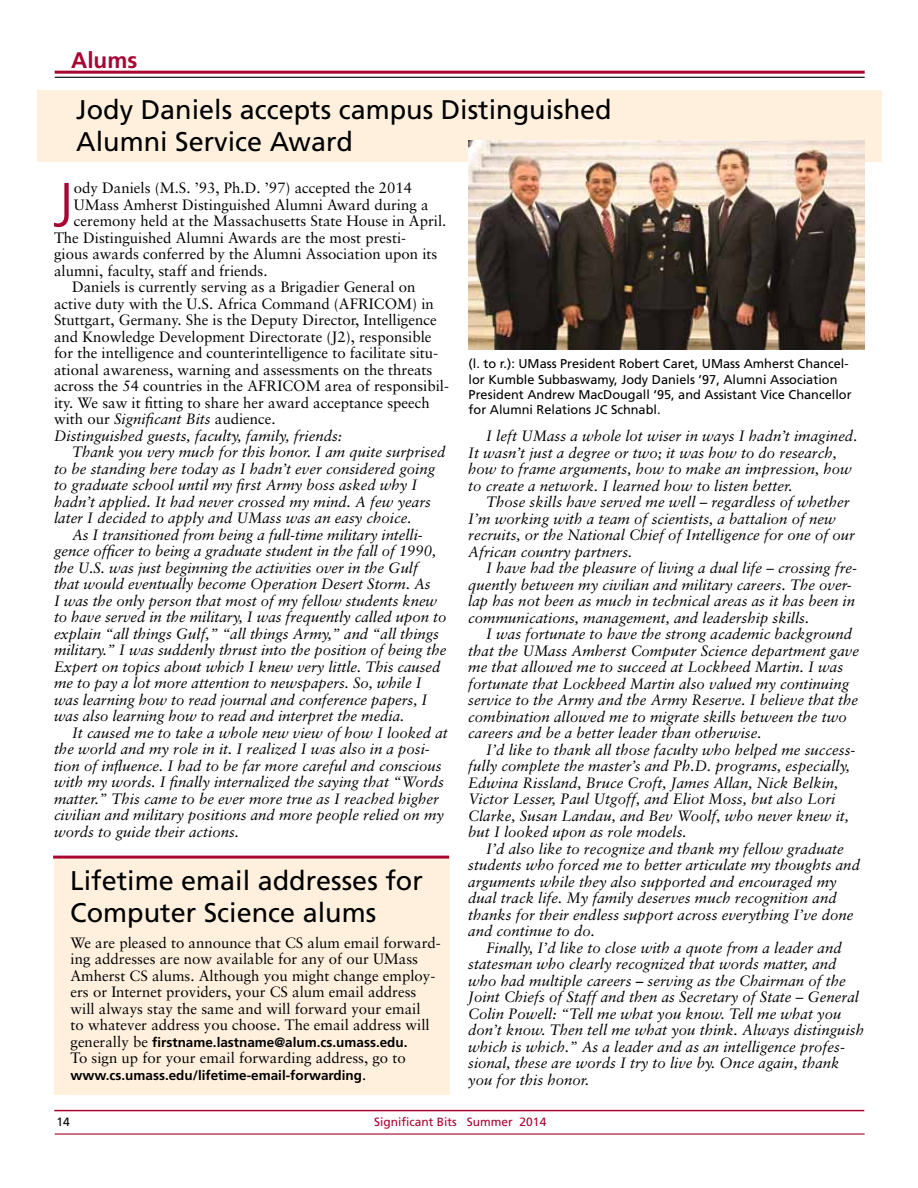
<style>
.page{position:relative;width:918px;height:1188px;background:#fff}
.page>*{position:absolute;margin:0;border:0;box-sizing:border-box;transform-origin:0 0}
.t1{font:300 62.25px "Frutiger";color:#a90533}
.t2{font:27px/32.4px "Frutiger";color:#000}
.t3{font:700 22.5px "Frutiger";color:#a90533}
.t4{font:italic 15px/16.5px "Sabon";color:#000}
.t5{font:15px/16.5px "Sabon";color:#000}
.t6{font:700 13.5px "Frutiger";color:#000}
.t7{font:12.75px/15.3px "Frutiger";color:#000}
.t8{font:12px "Frutiger";color:#a90533}
.t9{font:12px "Frutiger";color:#000}
.s1{font-style:italic}
.s2{font-family:"Sabon";font-weight:400;font-size:15px}
.s3{font-weight:700}
</style>
<div class="page">
<hr style="left:55px;top:71px;width:810px;height:3px;background:#a90533">
<hr style="left:55px;top:77px;width:810px;height:1px;background:#000">
<hr style="left:54px;top:1110px;width:810px;height:1px;background:#a90533">
<hr style="left:55px;top:1133px;width:810px;height:2px;background:#a90533">
<div style="left:38px;top:90px;width:844px;height:72px;background:#fff0de"></div>
<img style="left:469px;top:140px;width:396px;height:209px">
<div style="left:54px;top:856px;width:396px;height:238px;background:#fff0de"></div>
<hr style="left:53px;top:856px;width:396px;height:3px;background:#a90533">
<h3 class="t3" style="left:71px;top:47px;width:68px">Alums</h3>
<h2 class="t2" style="left:76px;top:93px;width:537px">Jody Daniels accepts campus Distinguished<br>Alumni Service Award</h2>
<h1 class="t1" style="left:53px;top:170px;width:22px">J</h1>
<p class="t5" style="left:74px;top:180px;width:340px">ody Daniels (M.S. ’93, Ph.D. ’97) accepted the 2014</p>
<p class="t5" style="left:74px;top:196px;width:356px">UMass Amherst Distinguished Alumni Award during a</p>
<p class="t5" style="left:74px;top:213px;width:374px">ceremony held at the Massachusetts State House in April.</p>
<p class="t5" style="left:54px;top:229px;width:354px">The Distinguished Alumni Awards are the most presti-</p>
<p class="t5" style="left:54px;top:246px;width:385px">gious awards conferred by the Alumni Association upon its</p>
<p class="t5" style="left:54px;top:262px;width:215px">alumni, faculty, staff and friends.</p>
<p class="t5" style="left:72px;top:279px;width:345px">Daniels is currently serving as a Brigadier General on</p>
<p class="t5" style="left:54px;top:295px;width:381px">active duty with the U.S. Africa Command (AFRICOM) in</p>
<p class="t5" style="left:54px;top:312px;width:384px">Stuttgart, Germany. She is the Deputy Director, Intelligence</p>
<p class="t5" style="left:54px;top:328px;width:379px">and Knowledge Development Directorate (J2), responsible</p>
<p class="t5" style="left:54px;top:345px;width:386px">for the intelligence and counterintelligence to facilitate situ-</p>
<p class="t5" style="left:54px;top:361px;width:380px">ational awareness, warning and assessments on the threats</p>
<p class="t5" style="left:54px;top:378px;width:397px">across the 54 countries in the AFRICOM area of responsibil-</p>
<p class="t5" style="left:54px;top:394px;width:377px">ity. We saw it fitting to share her award acceptance speech</p>
<p class="t5" style="left:54px;top:411px;width:223px">with our <span class="s1">Significant Bits</span> audience.</p>
<p class="t4" style="left:54px;top:427px;width:290px">Distinguished guests, faculty, family, friends:</p>
<p class="t4" style="left:72px;top:444px;width:375px">Thank you very much for this honor. I am quite surprised</p>
<p class="t4" style="left:54px;top:460px;width:383px">to be standing here today as I hadn’t ever considered going</p>
<p class="t4" style="left:54px;top:477px;width:365px">to graduate school until my first Army boss asked why I</p>
<p class="t4" style="left:54px;top:493px;width:379px">hadn’t applied. It had never crossed my mind. A few years</p>
<p class="t4" style="left:54px;top:510px;width:359px">later I decided to apply and UMass was an easy choice.</p>
<p class="t4" style="left:72px;top:526px;width:352px">As I transitioned from being a full-time military intelli-</p>
<p class="t4" style="left:54px;top:543px;width:384px">gence officer to being a graduate student in the fall of 1990,</p>
<p class="t4" style="left:54px;top:559px;width:366px">the U.S. was just beginning the activities over in the Gulf</p>
<p class="t4" style="left:54px;top:576px;width:378px">that would eventually become Operation Desert Storm. As</p>
<p class="t4" style="left:54px;top:592px;width:385px">I was the only person that most of my fellow students knew</p>
<p class="t4" style="left:54px;top:609px;width:394px">to have served in the military, I was frequently called upon to</p>
<p class="t4" style="left:54px;top:625px;width:387px">explain “all things Gulf,” “all things Army,” and “all things</p>
<p class="t4" style="left:54px;top:642px;width:394px">military.” I was suddenly thrust into the position of being the</p>
<p class="t4" style="left:54px;top:658px;width:388px">Expert on topics about which I knew very little. This caused</p>
<p class="t4" style="left:54px;top:675px;width:369px">me to pay a lot more attention to newspapers. So, while I</p>
<p class="t4" style="left:54px;top:691px;width:375px">was learning how to read journal and conference papers, I</p>
<p class="t4" style="left:54px;top:708px;width:352px">was also learning how to read and interpret the media.</p>
<p class="t4" style="left:72px;top:724px;width:377px">It caused me to take a whole new view of how I looked at</p>
<p class="t4" style="left:54px;top:741px;width:377px">the world and my role in it. I realized I was also in a posi-</p>
<p class="t4" style="left:54px;top:757px;width:389px">tion of influence. I had to be far more careful and conscious</p>
<p class="t4" style="left:54px;top:774px;width:391px">with my words. I finally internalized the saying that “Words</p>
<p class="t4" style="left:54px;top:790px;width:387px">matter.” This came to be ever more true as I reached higher</p>
<p class="t4" style="left:54px;top:807px;width:392px">civilian and military positions and more people relied on my</p>
<p class="t4" style="left:54px;top:823px;width:187px">words to guide their actions.</p>
<h2 class="t2" style="left:70px;top:864px;width:354px">Lifetime email addresses for<br>Computer Science alums</h2>
<p class="t5" style="left:70px;top:934px;width:372px">We are pleased to announce that CS alum email forward&shy;ing addresses are now available for any of our UMass Amherst CS alums. Although you might change employ&shy;ers or Internet providers, your CS alum email address will always stay the same and will forward your email<br>to whatever address you choose. The email address will</p>
<p class="t6" style="left:70px;top:1034px;width:339px"><span class="s2">generally be</span> firstname.lastname@alum.cs.umass.edu.</p>
<p class="t5" style="left:70px;top:1050px;width:337px">To sign up for your email forwarding address, go to</p>
<p class="t6" style="left:70px;top:1067px;width:297px">www.cs.umass.edu/lifetime-email-forwarding<span class="s2">.</span></p>
<p class="t7" style="left:469px;top:356px;width:385px">(l. to r.): UMass President Robert Caret, UMass Amherst Chancel&shy;lor Kumble Subbaswamy, Jody Daniels ’97, Alumni Association President Andrew MacDougall ‘95, and Assistant Vice Chancellor for Alumni Relations JC Schnabl.</p>
<p class="t4" style="left:468px;top:428px;width:391px;text-indent:18px">I left UMass a whole lot wiser in ways I hadn’t imagined.<br>It wasn’t just a degree or two; it was how to do research, how to frame arguments, how to make an impression, how to create a network. I learned how to listen better.</p>
<p class="t4" style="left:468px;top:494px;width:388px;text-indent:18px">Those skills have served me well – regardless of whether I’m working with a team of scientists, a battalion of new recruits, or the National Chief of Intelligence for one of our African country partners.</p>
<p class="t4" style="left:468px;top:560px;width:390px;text-indent:18px">I have had the pleasure of living a dual life – crossing fre&shy;quently between my civilian and military careers. The over&shy;lap has not been as much in technical areas as it has been in communications, management, and leadership skills.</p>
<p class="t4" style="left:468px;top:626px;width:392px;text-indent:18px">I was fortunate to have the strong academic background that the UMass Amherst Computer Science department gave me that allowed me to succeed at Lockheed Martin. I was fortunate that Lockheed Martin also valued my continuing service to the Army and the Army Reserve. I believe that the combination allowed me to migrate skills between the two careers and be a better leader than otherwise.</p>
<p class="t4" style="left:468px;top:741px;width:389px;text-indent:18px">I’d like to thank all those faculty who helped me success&shy;fully complete the master’s and Ph.D. programs, especially, Edwina Rissland, Bruce Croft, James Allan, Nick Belkin, Victor Lesser, Paul Utgoff, and Eliot Moss, but also Lori Clarke, Susan Landau, and Bev Woolf, who never knew it, but I looked upon as role models.</p>
<p class="t4" style="left:468px;top:840px;width:393px;text-indent:18px">I’d also like to recognize and thank my fellow graduate students who forced me to better articulate my thoughts and arguments while they also supported and encouraged my dual track life. My family deserves much recognition and thanks for their endless support across everything I’ve done and continue to do.</p>
<p class="t4" style="left:468px;top:939px;width:397px;text-indent:18px">Finally, I’d like to close with a quote from a leader and statesman who clearly recognized that words matter, and who had multiple careers <span class="s3">–</span> serving as the Chairman of the Joint Chiefs of Staff and then as Secretary of State – General Colin Powell: “Tell me what you know. Tell me what you don’t know. Then tell me what you think. Always distinguish which is which.” As a leader and as an intelligence profes&shy;sional, these are words I try to live by. Once again, thank you for this honor.</p>
<p class="t9" style="left:57px;top:1114px;width:15px">14</p>
<p class="t8" style="left:374px;top:1115px;width:174px">Significant Bits Summer 2014</p>
</div>
